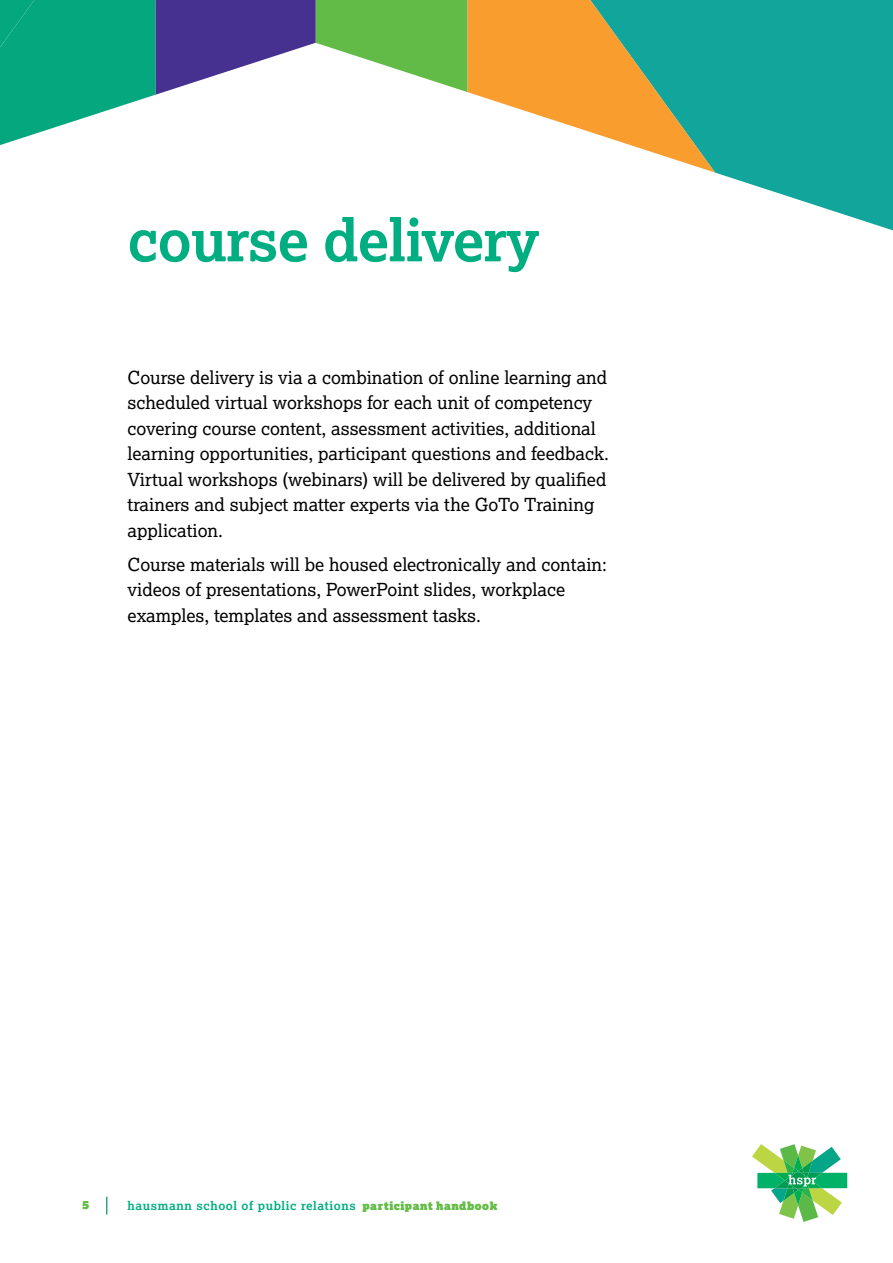
<style>
.page{position:relative;width:893px;height:1263px;background:#fff}
.page>*{position:absolute;margin:0;border:0;box-sizing:border-box;transform-origin:0 0}
.t1{font:700 58.5px "Lexia";letter-spacing:-.015em;color:#00ae81}
.t2{font:18px/25.5px "Lexia";color:#000}
.t3{font:700 12px "Lexia";letter-spacing:.05em;color:#00ae81}
.t4{font:11.25px "Lexia Ad";color:#62bc46}
.s1{font-family:"Lexia Ad";font-weight:400;font-size:11.25px;color:#62bc46}
</style>
<div class="page">
<svg style="left:715px;top:0;width:178px;height:231px;background:#2fb0a8"></svg>
<svg style="left:0;top:0;width:715px;height:173px"></svg>
<svg style="left:106px;top:1197px;width:1px;height:17px"></svg>
<svg style="left:752px;top:1144px;width:95px;height:78px"></svg>
<h1 class="t1" style="left:128px;top:203px;width:413px">course delivery</h1>
<p class="t2" style="left:128px;top:364px;width:483px">Course delivery is via a combination of online learning and scheduled virtual workshops for each unit of competency covering course content, assessment activities, additional learning opportunities, participant questions and feedback.<br>Virtual workshops (webinars) will be delivered by qualified trainers and subject matter experts via the GoTo Training application.</p>
<p class="t2" style="left:128px;top:551px;width:481px">Course materials will be housed electronically and contain: videos of presentations, PowerPoint slides, workplace examples, templates and assessment tasks.</p>
<p class="t4" style="left:83px;top:1199px;width:8px">5</p>
<p class="t3" style="left:128px;top:1198px;width:371px">hausmann school of public relations <span class="s1">participant handbook</span></p>
</div>
